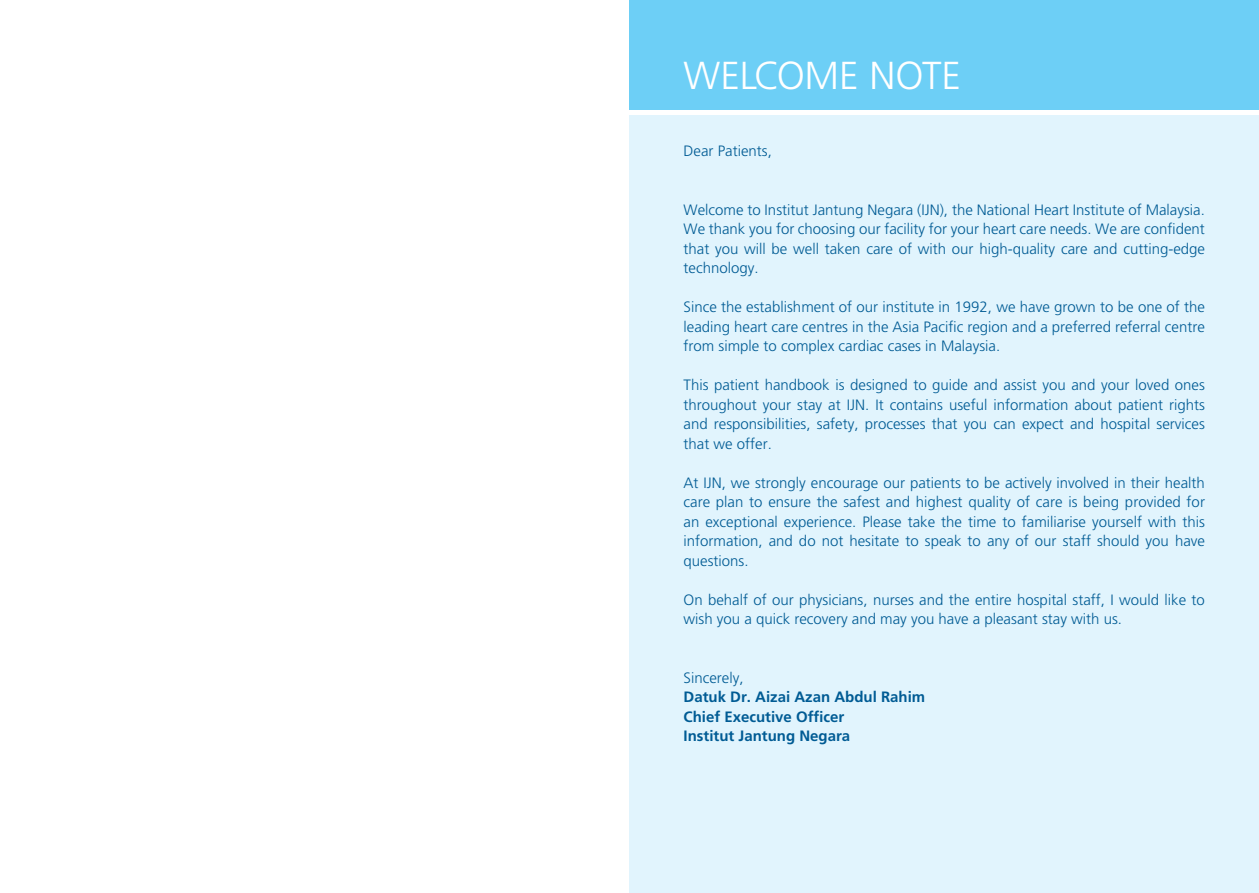
<style>
.page{position:relative;width:1259px;height:893px;background:#fff}
.page>*{position:absolute;margin:0;border:0;box-sizing:border-box;transform-origin:0 0}
.t1{font:300 39px "Frutiger";color:#fff}
.t2{font:300 15px/19.5px "Frutiger";color:#005b94;text-align:justify}
.t3{font:700 15px/19.5px "Frutiger";color:#005b94}
</style>
<div class="page">
<div style="left:629px;top:0;width:630px;height:893px;background:#e1f4fd"></div>
<div style="left:629px;top:0;width:630px;height:112px;background:#6dcff6"></div>
<div style="left:629px;top:110px;width:630px;height:5px;background:#fff"></div>
<h1 class="t1" style="left:683px;top:54px;width:279px">WELCOME NOTE</h1>
<p class="t2" style="left:683px;top:141px;width:90px">Dear Patients,</p>
<p class="t2" style="left:683px;top:200px;width:523px">Welcome to Institut Jantung Negara (IJN), the National Heart Institute of Malaysia.<br>We thank you for choosing our facility for your heart care needs. We are confident that you will be well taken care of with our high-quality care and cutting-edge technology.</p>
<p class="t2" style="left:683px;top:297px;width:523px">Since the establishment of our institute in 1992, we have grown to be one of the leading heart care centres in the Asia Pacific region and a preferred referral centre from simple to complex cardiac cases in Malaysia.</p>
<p class="t2" style="left:683px;top:375px;width:523px">This patient handbook is designed to guide and assist you and your loved ones throughout your stay at IJN. It contains useful information about patient rights and responsibilities, safety, processes that you can expect and hospital services that we offer.</p>
<p class="t2" style="left:683px;top:473px;width:523px">At IJN, we strongly encourage our patients to be actively involved in their health care plan to ensure the safest and highest quality of care is being provided for an exceptional experience. Please take the time to familiarise yourself with this information, and do not hesitate to speak to any of our staff should you have questions.</p>
<p class="t2" style="left:683px;top:590px;width:523px">On behalf of our physicians, nurses and the entire hospital staff, I would like to wish you a quick recovery and may you have a pleasant stay with us.</p>
<p class="t2" style="left:683px;top:668px;width:61px">Sincerely,</p>
<p class="t3" style="left:683px;top:687px;width:243px">Datuk Dr. Aizai Azan Abdul Rahim<br>Chief Executive Officer<br>Institut Jantung Negara</p>
</div>
